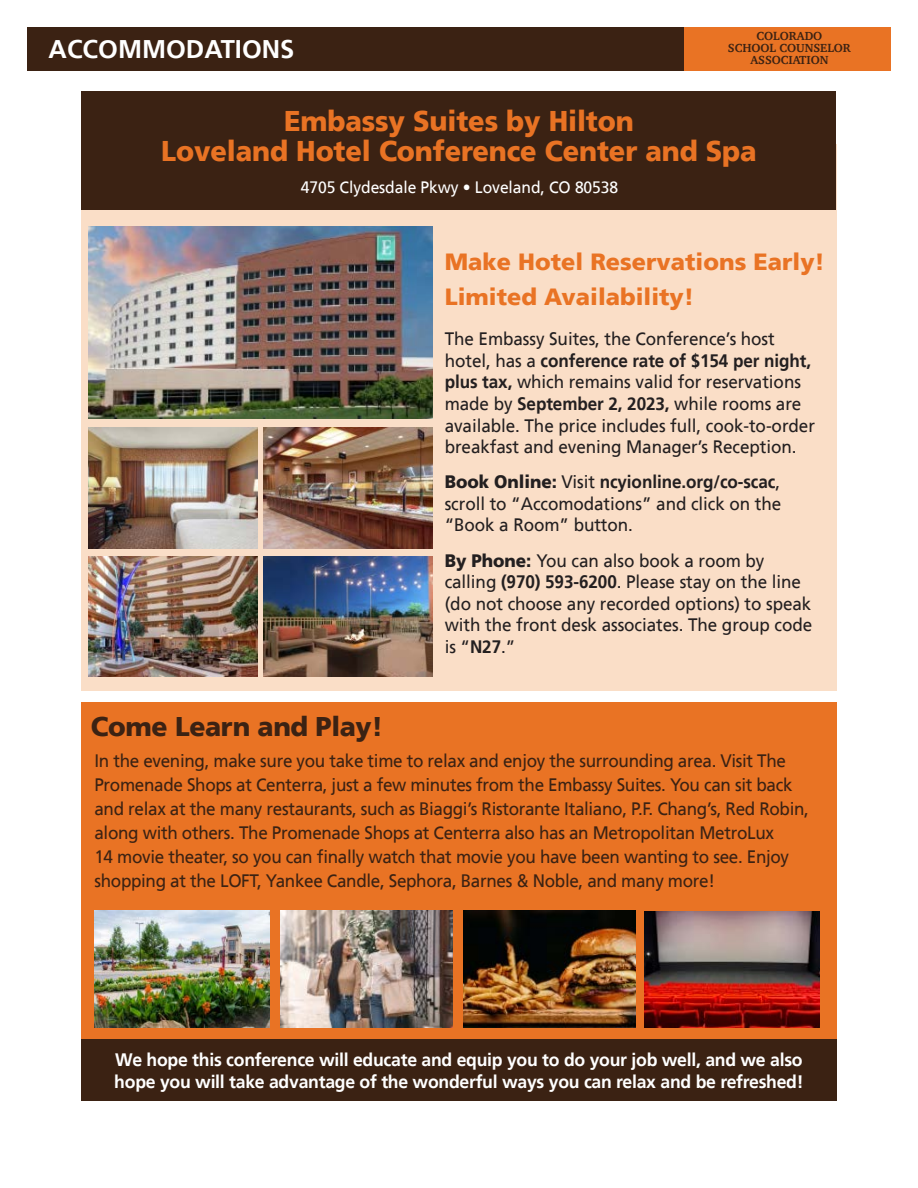
<style>
.page{position:relative;width:918px;height:1188px;background:#fff}
.page>*{position:absolute;margin:0;border:0;box-sizing:border-box;transform-origin:0 0}
.t1{font:900 28.5px/30px "Frutiger";letter-spacing:-.005em;color:#e97324;text-align:center;scale:.95 1}
.t2{font:900 27px "Frutiger";letter-spacing:-.015em;color:#3b2213}
.Schedule_copy{font:700 25.5px "Frutiger";color:#fff}
.t3{font:900 23.4px/34.5px "Frutiger";color:#e97324}
.Schedule_copy-2{font:18px/21.6px "Frutiger Regular 2";letter-spacing:-.005em;color:#231f20;scale:.95 1}
.t4{font:18px/24px "Frutiger Regular 2";letter-spacing:-.02em;color:#3b2213;scale:.95 1}
.t5{font:700 18px/21.6px "Frutiger";letter-spacing:-.015em;color:#fff}
.t6{font:16.5px "Frutiger Regular 2";letter-spacing:-.005em;color:#fff;scale:.95 1}
.t7{font:700 12px/12px "Charter";color:#3b2213;text-align:center}
.s1{font-family:"Frutiger";font-weight:700}
.s2{font-family:"Frutiger";font-weight:900}
</style>
<div class="page">
<div style="left:81px;top:145px;width:756px;height:546px;background:#fadec7"></div>
<img style="left:89px;top:226px;width:343px;height:192px">
<img style="left:89px;top:428px;width:168px;height:120px">
<img style="left:263px;top:428px;width:169px;height:120px">
<img style="left:89px;top:556px;width:168px;height:121px">
<img style="left:263px;top:556px;width:169px;height:121px">
<div style="left:82px;top:91px;width:754px;height:119px;background:#3b2213"></div>
<div style="left:81px;top:702px;width:756px;height:380px;background:#e97324"></div>
<div style="left:81px;top:1040px;width:756px;height:61px;background:#3b2213"></div>
<img style="left:280px;top:911px;width:173px;height:117px">
<img style="left:463px;top:911px;width:172px;height:117px">
<img style="left:645px;top:911px;width:175px;height:117px">
<img style="left:94px;top:911px;width:175px;height:117px">
<div style="left:27px;top:27px;width:864px;height:43px;background:#3b2213"></div>
<div style="left:685px;top:27px;width:206px;height:43px;background:#e97324"></div>
<p class="Schedule_copy" style="left:49px;top:38px;width:247px">ACCOMMODATIONS</p>
<p class="t7" style="left:728px;top:30px;width:125px">COLORADO<br>SCHOOL COUNSELOR<br>ASSOCIATION</p>
<p class="t1" style="left:161px;top:108px;width:628px">Embassy Suites by Hilton<br>Loveland Hotel Conference Center and Spa</p>
<p class="t6" style="left:301px;top:180px;width:336px">4705 Clydesdale Pkwy • Loveland, CO 80538</p>
<p class="t3" style="left:445px;top:246px;width:382px">Make Hotel Reservations Early!<br>Limited Availability!</p>
<p class="t2" style="left:91px;top:715px;width:294px">Come Learn and Play!</p>
<p class="Schedule_copy-2" style="left:445px;top:329px;width:391px">The Embassy Suites, the Conference’s host hotel, has a <span class="s1">conference rate of $154 per night, plus tax,</span> which remains valid for reservations made by <span class="s1">September 2, 2023,</span> while rooms are available. The price includes full, cook-to-order breakfast and evening Manager’s Reception.</p>
<p class="Schedule_copy-2" style="left:445px;top:472px;width:356px;text-align:justify"><span class="s2">Book Online:</span> Visit <span class="s1">ncyionline.org/co-scac</span>, scroll to “Accomodations” and click on the “Book a Room” button.</p>
<p class="Schedule_copy-2" style="left:445px;top:550px;width:389px"><span class="s2">By Phone:</span> You can also book a room by calling <span class="s1">(970) 593-6200</span>. Please stay on the line (do not choose any recorded options) to speak with the front desk associates. The group code is “<span class="s1">N27</span>.”</p>
<p class="t4" style="left:94px;top:749px;width:754px">In the evening, make sure you take time to relax and enjoy the surrounding area. Visit The Promenade Shops at Centerra, just a few minutes from the Embassy Suites. You can sit back and relax at the many restaurants, such as Biaggi’s Ristorante Italiano, P.F. Chang’s, Red Robin, along with others. The Promenade Shops at Centerra also has an Metropolitan MetroLux<br>14 movie theater, so you can finally watch that movie you have been wanting to see. Enjoy shopping at the LOFT, Yankee Candle, Sephora, Barnes &amp; Noble, and many more!</p>
<p class="t5" style="left:114px;top:1050px;width:691px">We hope this conference will educate and equip you to do your job well, and we also hope you will take advantage of the wonderful ways you can relax and be refreshed!</p>
</div>
